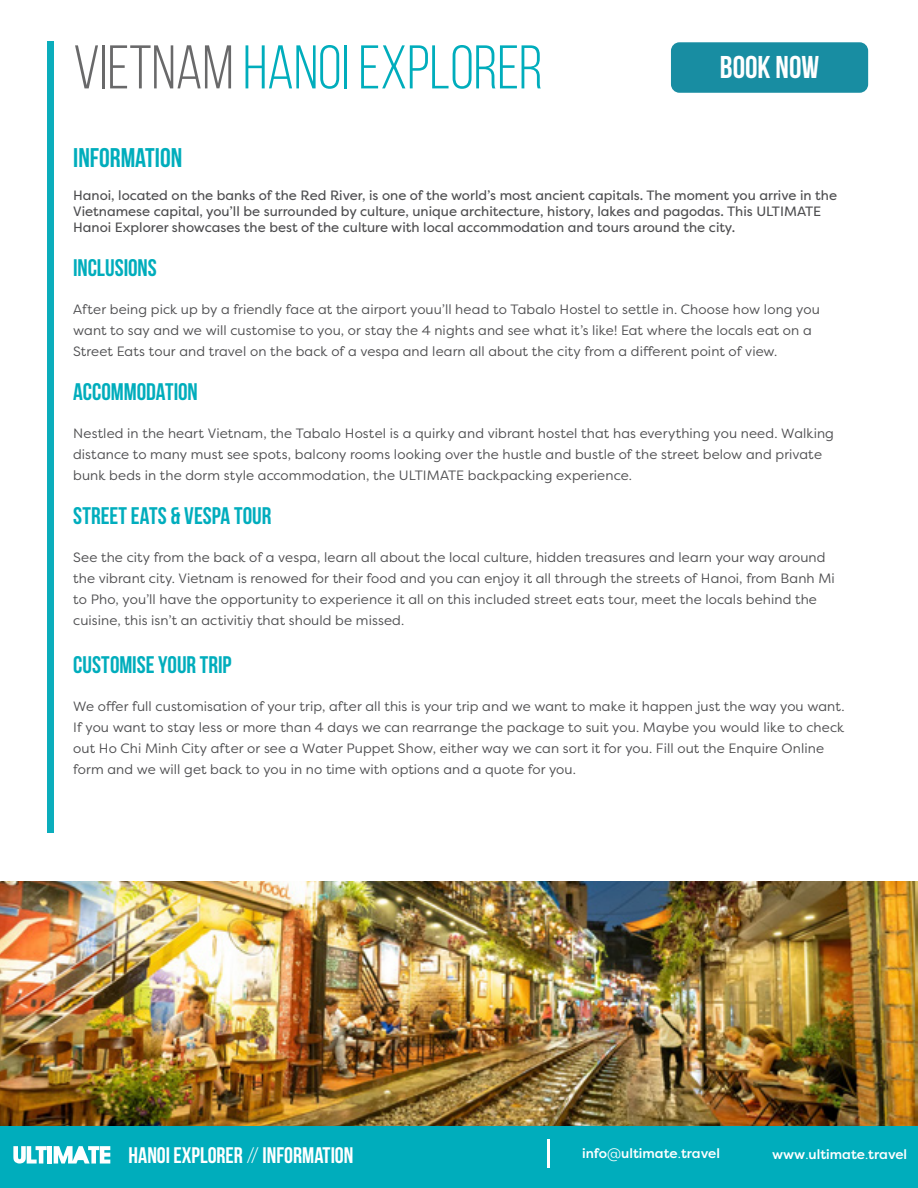
<style>
.page{position:relative;width:918px;height:1188px;background:#fff}
.page>*{position:absolute;margin:0;border:0;box-sizing:border-box;transform-origin:0 0}
.t1{font:61.5px "Bebas Neue";color:#00adbc}
.t2{font:700 31.5px "Bebas Neue";color:#fff}
.t3{font:700 27px "Bebas Neue";color:#00adbc}
.t4{font:700 24px "Bebas Neue";color:#00adbc}
.t5{font:700 24px "Bebas Neue";color:#00adbd}
.t6{font:700 22.5px "Bebas Neue";color:#fff}
.t7{font:13.5px/21px "Filson Pro";letter-spacing:.01em;color:#4d4d4f}
.t8{font:13.5px/16.2px "Filson Pro";color:#4d4d4f}
.t9{font:500 13.5px "Filson Pro";color:#fff}
.s1{color:#69696a}
.s2{font-weight:400}
</style>
<div class="page">
<div style="left:0;top:1125px;width:918px;height:63px;background:#00adbc"></div>
<svg style="left:13px;top:1146px;width:34px;height:18px"></svg>
<hr style="left:48px;top:1146px;width:4px;height:18px;background:#fff">
<svg style="left:54px;top:1146px;width:56px;height:18px"></svg>
<hr style="left:547px;top:1139px;width:3px;height:29px;background:#fff">
<div style="left:48px;top:41px;width:6px;height:792px;background:#0badbc"></div>
<img style="left:0;top:881px;width:918px;height:244px">
<div style="left:671px;top:42px;width:197px;height:51px;background:#188da2;border-radius:9px"></div>
<h1 class="t1" style="left:73px;top:34px;width:471px"><span class="s1">VIETNAM</span> HANOI EXPLORER</h1>
<h2 class="t2" style="left:720px;top:50px;width:101px">BOOK NOW</h2>
<h3 class="t3" style="left:73px;top:142px;width:111px">INFORMATION</h3>
<p class="t8" style="left:73px;top:187px;width:765px">Hanoi, located on the banks of the Red River, is one of the world’s most ancient capitals. The moment you arrive in the<br>Vietnamese capital, you’ll be surrounded by culture, unique architecture, history, lakes and pagodas. This ULTIMATE<br>Hanoi Explorer showcases the best of the culture with local accommodation and tours around the city.</p>
<h3 class="t4" style="left:73px;top:255px;width:85px">INCLUSIONS</h3>
<p class="t7" style="left:73px;top:299px;width:748px">After being pick up by a friendly face at the airport youu’ll head to Tabalo Hostel to settle in. Choose how long you want to say and we will customise to you, or stay the 4 nights and see what it’s like! Eat where the locals eat on a<br>Street Eats tour and travel on the back of a vespa and learn all about the city from a different point of view.</p>
<h3 class="t4" style="left:73px;top:379px;width:126px">ACCOMMODATION</h3>
<p class="t7" style="left:73px;top:423px;width:762px">Nestled in the heart Vietnam, the Tabalo Hostel is a quirky and vibrant hostel that has everything you need. Walking distance to many must see spots, balcony rooms looking over the hustle and bustle of the street below and private bunk beds in the dorm style accommodation, the ULTIMATE backpacking experience.</p>
<h3 class="t5" style="left:73px;top:503px;width:200px">STREET EATS &amp; VESPA TOUR</h3>
<p class="t7" style="left:73px;top:547px;width:763px">See the city from the back of a vespa, learn all about the local culture, hidden treasures and learn your way around the vibrant city. Vietnam is renowed for their food and you can enjoy it all through the streets of Hanoi, from Banh Mi to Pho, you’ll have the opportunity to experience it all on this included street eats tour, meet the locals behind the cuisine, this isn’t an activitiy that should be missed.</p>
<h3 class="t4" style="left:73px;top:652px;width:160px">CUSTOMISE YOUR TRIP</h3>
<p class="t7" style="left:73px;top:696px;width:773px">We offer full customisation of your trip, after all this is your trip and we want to make it happen just the way you want.<br>If you want to stay less or more than 4 days we can rearrange the package to suit you. Maybe you would like to check out Ho Chi Minh City after or see a Water Puppet Show, either way we can sort it for you. Fill out the Enquire Online form and we will get back to you in no time with options and a quote for you.</p>
<h3 class="t6" style="left:129px;top:1143px;width:226px">HANOI EXPLORER <span class="s2">//</span> INFORMATION</h3>
<p class="t9" style="left:582px;top:1144px;width:139px">info<span class="s2">@</span>ultimate<span class="s2">.</span>travel</p>
<p class="t9" style="left:772px;top:1145px;width:137px">www<span class="s2">.</span>ultimate<span class="s2">.</span>travel</p>
</div>
